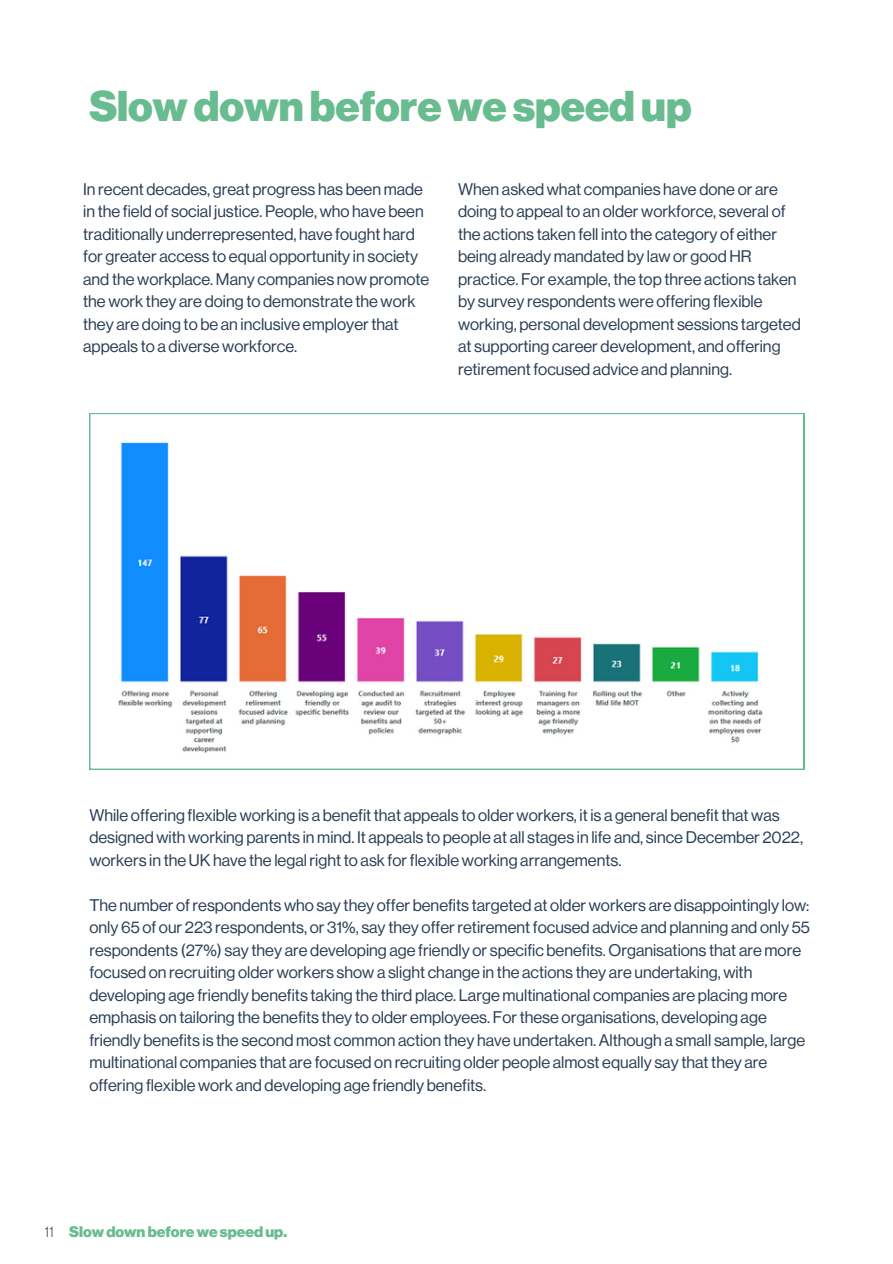
<style>
.page{position:relative;width:893px;height:1264px;background:#fff}
.page>*{position:absolute;margin:0;border:0;box-sizing:border-box;transform-origin:0 0}
.t1{font:900 42.15px "Neue Haas Display";color:#69bc90}
.t2{font:16.5px/22.5px "Neue Haas Display";color:#2a3e54}
.t3{font:900 15px "Neue Haas Display";color:#69bc90}
.t4{font:100 15px "Neue Haas Display";color:#2a3e54}
</style>
<div class="page">
<svg style="left:89px;top:413px;width:715px;height:356px"></svg>
<img style="left:99px;top:429px;width:673px;height:324px">
<p class="t1" style="left:89px;top:86px;width:603px">Slow downbefore we speedup</p>
<p class="t2" style="left:83px;top:178px;width:347px">In recent decades, great progress has been made in the field of social justice. People, who have been traditionally underrepresented, have fought hard for greater access to equal opportunity in society and the workplace. Many companies now promote the work they are doing to demonstrate the work they are doing to be an inclusive employer that appeals to a diverse workforce.</p>
<p class="t2" style="left:458px;top:178px;width:344px">When asked what companies have done or are doing to appeal to an older workforce, several of the actions taken fell into the category of either being already mandated by law or good HR practice. For example, the top three actions taken by survey respondents were offering flexible working, personal development sessions targeted at supporting career development, and offering retirement focused advice and planning.</p>
<p class="t2" style="left:89px;top:804px;width:715px">While offering flexible working is a benefit that appeals to older workers, it is a general benefit that was designed with working parents in mind. It appeals to people at all stages in life and, since December 2022, workers in the UK have the legal right to ask for flexible working arrangements.</p>
<p class="t2" style="left:89px;top:894px;width:722px">The number of respondents who say they offer benefits targeted at older workers are disappointingly low: only 65 of our 223 respondents, or 31%, say they offer retirement focused advice and planning and only 55 respondents (27%) say they are developing age friendly or specific benefits. Organisations that are more focused on recruiting older workers show a slight change in the actions they are undertaking, with developing age friendly benefits taking the third place. Large multinational companies are placing more emphasis on tailoring the benefits they to older employees. For these organisations, developing age friendly benefits is the second most common action they have undertaken. Although a small sample, large multinational companies that are focused on recruiting older people almost equally say that they are offering flexible work and developing age friendly benefits.</p>
<p class="t4" style="left:45px;top:1224px;width:11px">11</p>
<p class="t3" style="left:69px;top:1224px;width:219px">Slow downbefore we speedup.</p>
</div>
